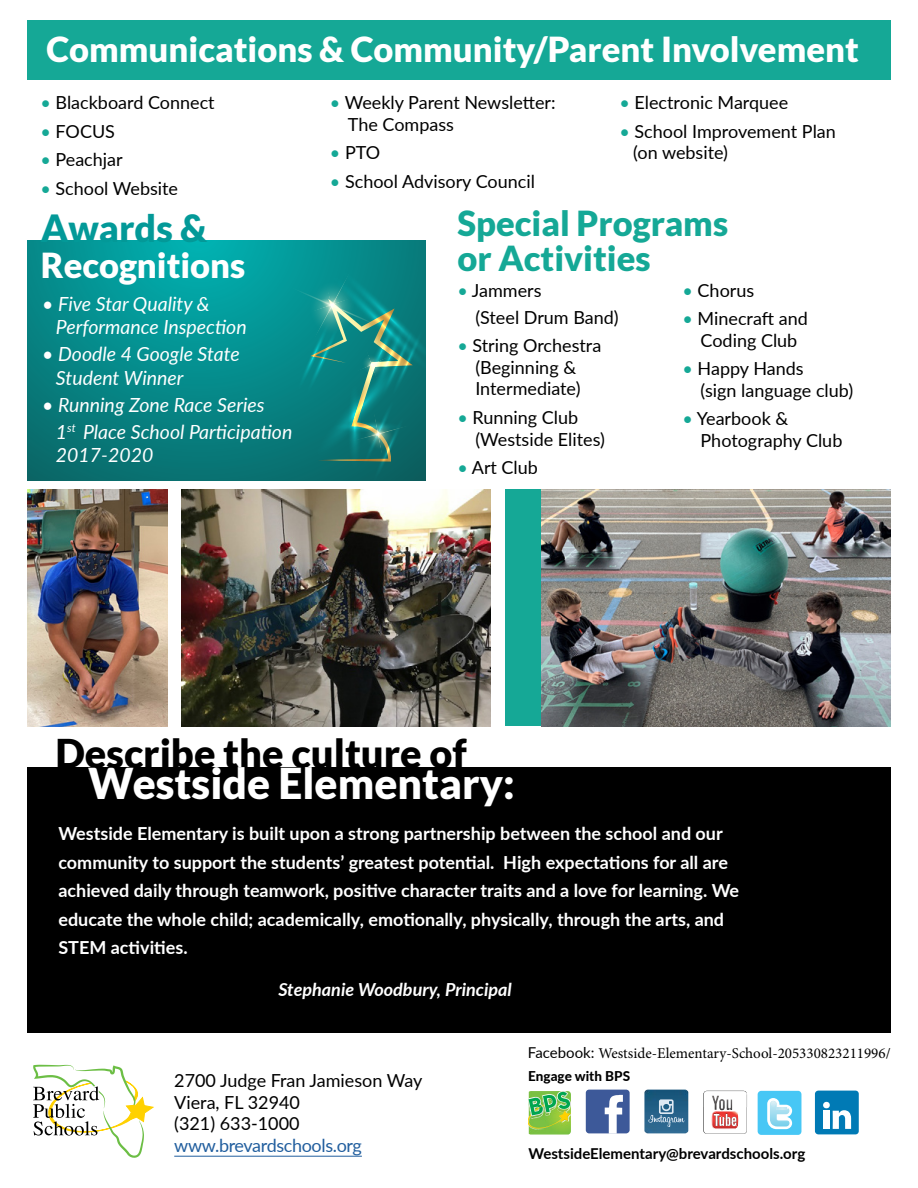
<style>
.page{position:relative;width:918px;height:1188px;background:#fff}
.page>*{position:absolute;margin:0;border:0;box-sizing:border-box;transform-origin:0 0}
.t1{font:900 42.6px "Lato";color:#fff}
.t2{font:900 39.75px "Lato";color:#000}
.t3{font:900 37.5px "Lato";color:#039998}
.t4{font:900 34.5px "Lato";color:#fff}
.t5{font:900 34.5px/34.5px "Lato";color:#15a896}
.t6{font:italic 19.5px/23.4px "Lato";color:#fff}
.t7{font:18px/21.6px "Lato";color:#000}
.t8{font:700 18px/28.5px "Lato";color:#fff}
.t9{font:italic 700 18px "Lato";color:#fff}
.t10{font:18px "Lato";letter-spacing:-.02em;color:#215e9e}
.t11{font:15px "Minion Pro";color:#000}
.t12{font:700 15px "Lato";color:#000}
.t13{font:800 13.5px "Lato";color:#000}
.s1{color:#15a896}
.s2{font-family:"Lato"}
</style>
<div class="page">
<svg style="left:27px;top:241px;width:398px;height:239px;background:#058a8a"></svg>
<svg style="left:284px;top:262px;width:141px;height:218px;background:#16847f"></svg>
<div style="left:27px;top:21px;width:864px;height:59px;background:#15a896"></div>
<div style="left:27px;top:767px;width:864px;height:265px;background:#000"></div>
<div style="left:586px;top:1090px;width:44px;height:43px;background:#3d5999;border-radius:3px"></div>
<svg style="left:605px;top:1095px;width:18px;height:39px"></svg>
<img style="left:529px;top:1091px;width:42px;height:44px">
<img style="left:557px;top:1091px;width:14px;height:1px">
<svg style="left:529px;top:1092px;width:42px;height:38px;background:#7bc357"></svg>
<div style="left:758px;top:1091px;width:43px;height:44px;background:#47c7f5;border-radius:4px"></div>
<svg style="left:767px;top:1098px;width:25px;height:31px"></svg>
<div style="left:815px;top:1091px;width:44px;height:43px;background:#007ab5;border-radius:3px"></div>
<div style="left:823px;top:1102px;width:7px;height:6px;background:#fff;border-radius:50%"></div>
<div style="left:823px;top:1111px;width:7px;height:18px;background:#fff"></div>
<svg style="left:833px;top:1110px;width:18px;height:19px"></svg>
<svg style="left:703px;top:1091px;width:44px;height:43px"></svg>
<img style="left:644px;top:1090px;width:44px;height:43px">
<svg style="left:648px;top:1099px;width:37px;height:28px"></svg>
<svg style="left:33px;top:1065px;width:121px;height:93px"></svg>
<hr style="left:174px;top:1156px;width:188px;height:1px;background:#215e9e">
<img style="left:541px;top:490px;width:350px;height:236px">
<img style="left:27px;top:490px;width:140px;height:236px">
<img style="left:182px;top:490px;width:309px;height:236px">
<div style="left:505px;top:490px;width:36px;height:236px;background:#15a896"></div>
<h3 class="t4" style="left:46px;top:29px;width:814px">Communications &amp; Community/Parent Involvement</h3>
<p class="t7" style="left:40px;top:91px;width:176px"><span class="s1">•</span> Blackboard Connect</p>
<p class="t7" style="left:40px;top:120px;width:76px"><span class="s1">•</span> FOCUS</p>
<p class="t7" style="left:40px;top:148px;width:84px"><span class="s1">•</span> Peachjar</p>
<p class="t7" style="left:40px;top:177px;width:139px"><span class="s1">•</span> School Website</p>
<p class="t7" style="left:348px;top:91px;width:209px;text-indent:-18px"><span class="s1">•</span> Weekly Parent Newsletter:<br>The Compass</p>
<p class="t7" style="left:330px;top:141px;width:52px"><span class="s1">•</span> PTO</p>
<p class="t7" style="left:330px;top:170px;width:207px"><span class="s1">•</span> School Advisory Council</p>
<p class="t7" style="left:619px;top:91px;width:170px"><span class="s1">•</span> Electronic Marquee</p>
<p class="t7" style="left:633px;top:120px;width:204px;text-indent:-14px"><span class="s1">•</span> School Improvement Plan (on website)</p>
<h3 class="t3" style="left:41px;top:206px;width:168px">Awards &amp;</h3>
<h3 class="t4" style="left:41px;top:245px;width:206px">Recognitions</h3>
<p class="t6" style="left:56px;top:291px;width:192px;text-indent:-14px">• Five Star Quality &amp;<br>Performance Inspection</p>
<p class="t6" style="left:56px;top:342px;width:185px;text-indent:-14px">• Doodle 4 Google State<br>Student Winner</p>
<p class="t6" style="left:56px;top:390px;width:238px;line-height:27px;text-indent:-14px">• Running Zone Race Series<br>1<sup>st</sup> Place School Participation</p>
<p class="t6" style="left:56px;top:443px;width:99px">2017-2020</p>
<h3 class="t5" style="left:457px;top:206px;width:272px">Special Programs or Activities</h3>
<p class="t7" style="left:475px;top:276px;width:145px;line-height:27px;text-indent:-18px"><span class="s1">•</span> Jammers<br>(Steel Drum Band)</p>
<p class="t7" style="left:457px;top:334px;width:145px;text-align:center"><span class="s1">•</span> String Orchestra (Beginning &amp;<br>Intermediate)</p>
<p class="t7" style="left:475px;top:406px;width:131px;text-indent:-18px"><span class="s1">•</span> Running Club (Westside Elites)</p>
<p class="t7" style="left:457px;top:456px;width:82px"><span class="s1">•</span> Art Club</p>
<p class="t7" style="left:683px;top:279px;width:73px"><span class="s1">•</span> Chorus</p>
<p class="t7" style="left:683px;top:307px;width:127px;text-align:center"><span class="s1">•</span> Minecraft and<br>Coding Club</p>
<p class="t7" style="left:701px;top:357px;width:154px;text-indent:-18px"><span class="s1">•</span> Happy Hands<br>(sign language club)</p>
<p class="t7" style="left:701px;top:407px;width:143px;text-indent:-18px"><span class="s1">•</span> Yearbook &amp;<br>Photography Club</p>
<h2 class="t2" style="left:56px;top:730px;width:413px">Describe the culture of</h2>
<h1 class="t1" style="left:88px;top:759px;width:428px">Westside Elementary:</h1>
<p class="t8" style="left:58px;top:819px;width:682px">Westside Elementary is built upon a strong partnership between the school and our community to support the students’ greatest potential. High expectations for all are achieved daily through teamwork, positive character traits and a love for learning. We educate the whole child; academically, emotionally, physically, through the arts, and STEM activities.</p>
<p class="t9" style="left:278px;top:976px;width:235px">Stephanie Woodbury, Principal</p>
<p class="t7" style="left:174px;top:1069px;width:250px">2700 Judge Fran Jamieson Way<br>Viera, FL 32940<br>(321) 633-1000</p>
<p class="t10" style="left:174px;top:1133px;width:189px">www.brevardschools.org</p>
<p class="t11" style="left:528px;top:1043px;width:364px"><span class="s2">Facebook:</span> Westside-Elementary-School-205330823211996/</p>
<p class="t13" style="left:528px;top:1066px;width:103px">Engage with BPS</p>
<p class="t12" style="left:529px;top:1142px;width:278px">WestsideElementary@brevardschools.org</p>
</div>
